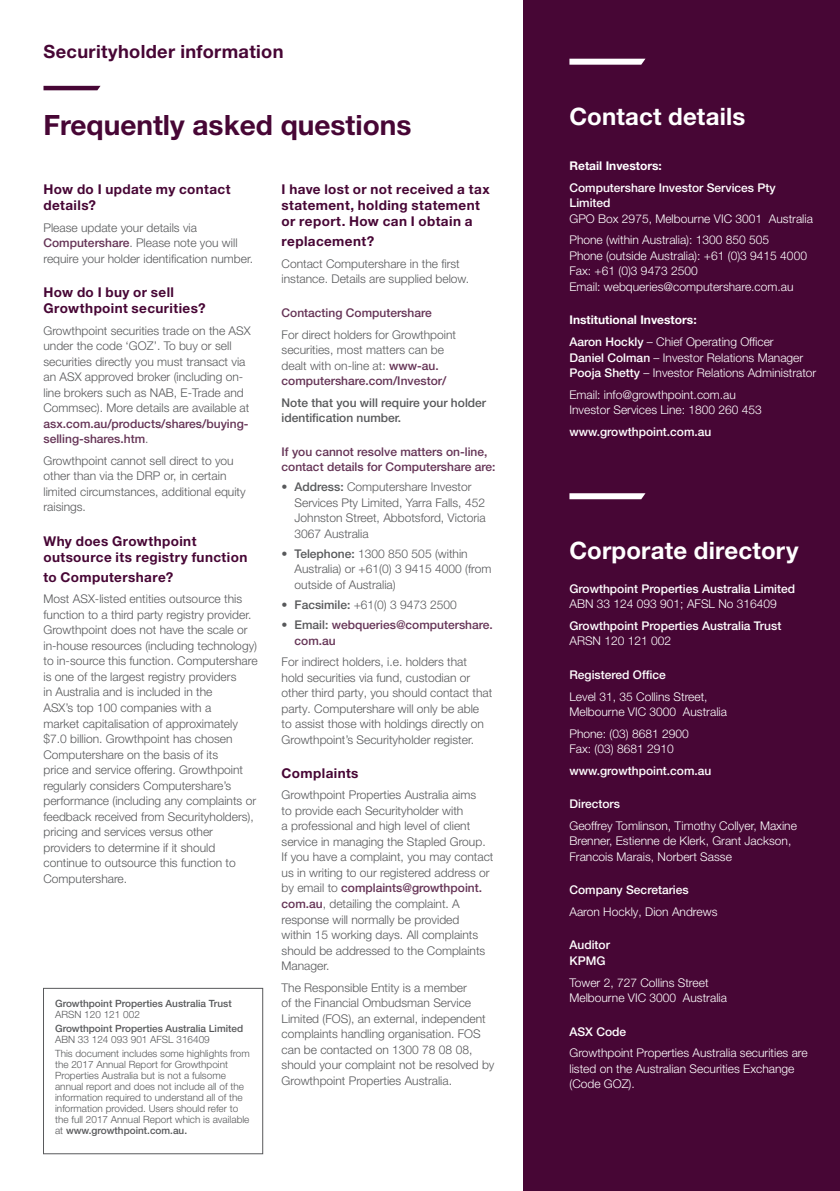
<style>
.page{position:relative;width:840px;height:1191px;background:#fff}
.page>*{position:absolute;margin:0;border:0;box-sizing:border-box;transform-origin:0 0}
.t1{font:700 28px "Helvetica Neue LT Pro";color:#470635}
.t2{font:700 24px "Helvetica Neue LT Pro";letter-spacing:.005em;color:#fff}
.t3{font:700 18.2px "Helvetica Neue LT Pro";letter-spacing:.02em;color:#470635}
.t4{font:700 13.6px/16.2px "Helvetica Neue LT Pro";letter-spacing:.03em;color:#470635}
.t5{font:300 12px/15.6px "Helvetica Neue LT Pro";color:#58595b}
.t6{font:300 12px/15.6px "Helvetica Neue LT Pro";color:#fff}
.t7{font:500 12px/15.6px "Helvetica Neue LT Pro";color:#fff}
.t8{font:500 12px/15.6px "Helvetica Neue LT Pro";color:#653456}
.t9{font:700 12px/21.6px "Helvetica Neue LT Pro";color:#fff}
.t10{font:500 12px/15.6px "Helvetica Neue LT Pro";color:#58595b}
.t11{font:300 10px/11px "Helvetica Neue LT Pro";color:#58595b}
.t12{font:500 10px "Helvetica Neue LT Pro";color:#58595b}
.s1{font-weight:500;color:#653456}
.s2{font-weight:300;color:#58595b}
.s3{font-weight:500}
.s4{font-weight:400;font-stretch:condensed}
.s5{font-weight:400;font-stretch:condensed;color:#58595b}
.s6{color:#58595b}
.s7{font-weight:300}
</style>
<div class="page">
<div style="left:523px;top:0;width:316px;height:1191px;background:#470635"></div>
<svg style="left:569px;top:59px;width:76px;height:6px"></svg>
<svg style="left:569px;top:493px;width:76px;height:6px"></svg>
<div style="left:43px;top:988px;width:220px;height:166px;border:1px solid #58595b"></div>
<svg style="left:43px;top:86px;width:57px;height:4px"></svg>
<h3 class="t3" style="left:43px;top:40px;width:241px">Securityholder information</h3>
<h1 class="t1" style="left:43px;top:108px;width:369px">Frequently asked questions</h1>
<p class="t4" style="left:43px;top:181px;width:188px">How do I update my contact details?</p>
<p class="t5" style="left:43px;top:219px;width:211px">Please update your details via<br><span class="s1">Computershare</span>. Please note you will require your holder identification number.</p>
<p class="t4" style="left:43px;top:284px;width:163px">How do I buy or sell<br>Growthpoint securities?</p>
<p class="t5" style="left:43px;top:322px;width:208px">Growthpoint securities trade on the ASX under the code ‘GOZ’. To buy or sell securities directly you must transact via an ASX approved broker (including on&shy;line brokers such as NAB, E-Trade and Commsec). More details are available at</p>
<p class="t8" style="left:43px;top:415px;width:206px">asx.com.au/products/shares/buying&shy;selling-shares.htm<span class="s2">.</span></p>
<p class="t5" style="left:43px;top:452px;width:204px">Growthpoint cannot sell direct to you other than via the DRP or, in certain limited circumstances, additional equity raisings.</p>
<p class="t4" style="left:43px;top:532px;width:205px">Why does Growthpoint outsource its registry function</p>
<p class="t4" style="left:43px;top:568px;width:131px">to Computershare?</p>
<p class="t5" style="left:43px;top:591px;width:215px">Most ASX-listed entities outsource this function to a third party registry provider.<br>Growthpoint does not have the scale or in-house resources (including technology) to in-source this function. Computershare is one of the largest registry providers<br>in Australia and is included in the<br>ASX’s top 100 companies with a<br>market capitalisation of approximately $7.0 billion. Growthpoint has chosen Computershare on the basis of its<br>price and service offering. Growthpoint regularly considers Computershare’s performance (including any complaints or feedback received from Securityholders), pricing and services versus other providers to determine if it should continue to outsource this function to Computershare.</p>
<p class="t12" style="left:55px;top:997px;width:178px">Growthpoint Properties Australia Trust</p>
<p class="t11" style="left:55px;top:1008px;width:86px">ARSN 120 121 002</p>
<p class="t12" style="left:55px;top:1022px;width:189px">Growthpoint Properties Australia Limited</p>
<p class="t11" style="left:55px;top:1032px;width:196px;line-height:14px">ABN 33 124 093 901 AFSL 316409<br>This document includes some highlights from</p>
<p class="t11" style="left:55px;top:1059px;width:196px">the 2017 Annual Report for Growthpoint Properties Australia but is not a fulsome annual report and does not include all of the information required to understand all of the information provided. Users should refer to the full 2017 Annual Report which is available at <span class="s3">www.growthpoint.com.au.</span></p>
<p class="t4" style="left:281px;top:181px;width:209px">I have lost or not received a tax statement, holding statement or report. How can I obtain a</p>
<p class="t4" style="left:281px;top:233px;width:94px">replacement?</p>
<p class="t5" style="left:281px;top:256px;width:189px">Contact Computershare in the first instance. Details are supplied below.</p>
<p class="t8" style="left:281px;top:305px;width:152px">Contacting Computershare</p>
<p class="t5" style="left:281px;top:326px;width:176px">For direct holders for Growthpoint securities, most matters can be dealt with on-line at: <span class="s1">www-au. computershare.com/Investor/</span></p>
<p class="t10" style="left:281px;top:394px;width:206px">Note that you will require your holder identification number.</p>
<p class="t8" style="left:281px;top:443px;width:215px">If you cannot resolve matters on-line, contact details for Computershare are:</p>
<p class="t5" style="left:294px;top:479px;width:193px;text-indent:-13px"><span class="s4">•</span> <span class="s3">Address:</span> Computershare Investor<br>Services Pty Limited, Yarra Falls, 452<br>Johnston Street, Abbotsford, Victoria<br>3067 Australia</p>
<p class="t5" style="left:294px;top:545px;width:198px;text-indent:-13px"><span class="s4">•</span> <span class="s3">Telephone:</span> 1300 850 505 (within<br>Australia) or +61(0) 3 9415 4000 (from outside of Australia)</p>
<p class="t5" style="left:281px;top:596px;width:177px"><span class="s4">•</span> <span class="s3">Facsimile:</span> +61(0) 3 9473 2500</p>
<p class="t8" style="left:294px;top:617px;width:200px;text-indent:-13px"><span class="s5">•</span> <span class="s6">Email:</span> webqueries@computershare. com.au</p>
<p class="t5" style="left:281px;top:654px;width:212px">For indirect holders, i.e. holders that<br>hold securities via fund, custodian or other third party, you should contact that party. Computershare will only be able to assist those with holdings directly on Growthpoint’s Securityholder register.</p>
<p class="t4" style="left:281px;top:764px;width:78px">Complaints</p>
<p class="t5" style="left:281px;top:787px;width:213px">Growthpoint Properties Australia aims<br>to provide each Securityholder with<br>a professional and high level of client service in managing the Stapled Group.<br>If you have a complaint, you may contact us in writing to our registered address or by email to <span class="s1">complaints@growthpoint. com.au</span>, detailing the complaint. A response will normally be provided<br>within 15 working days. All complaints should be addressed to the Complaints Manager.</p>
<p class="t5" style="left:281px;top:979px;width:214px">The Responsible Entity is a member<br>of the Financial Ombudsman Service Limited (FOS), an external, independent complaints handling organisation. FOS can be contacted on 1300 78 08 08, should your complaint not be resolved by Growthpoint Properties Australia.</p>
<h2 class="t2" style="left:569px;top:101px;width:177px">Contact details</h2>
<p class="t9" style="left:569px;top:155px;width:94px">Retail Investors:</p>
<p class="t7" style="left:569px;top:180px;width:208px">Computershare Investor Services Pty<br>Limited</p>
<p class="t6" style="left:569px;top:207px;width:245px;line-height:21.6px">GPO Box 2975, Melbourne VIC 3001 Australia<br>Phone (within Australia): 1300 850 505</p>
<p class="t6" style="left:569px;top:248px;width:239px">Phone (outside Australia): +61 (0)3 9415 4000<br>Fax: +61 (0)3 9473 2500<br>Email: webqueries@computershare.com.au</p>
<p class="t9" style="left:569px;top:309px;width:206px">Institutional Investors:<br><span class="s3">Aaron Hockly</span> <span class="s7">– Chief Operating Officer</span></p>
<p class="t6" style="left:569px;top:349px;width:248px"><span class="s3">Daniel Colman</span> – Investor Relations Manager<br><span class="s3">Pooja Shetty</span> – Investor Relations Administrator</p>
<p class="t6" style="left:569px;top:386px;width:194px">Email: info@growthpoint.com.au<br>Investor Services Line: 1800 260 453</p>
<p class="t7" style="left:569px;top:423px;width:143px">www.growthpoint.com.au</p>
<h2 class="t2" style="left:569px;top:535px;width:230px">Corporate directory</h2>
<p class="t7" style="left:569px;top:580px;width:227px">Growthpoint Properties Australia Limited</p>
<p class="t6" style="left:569px;top:596px;width:209px">ABN 33 124 093 901; AFSL No 316409</p>
<p class="t7" style="left:569px;top:618px;width:213px">Growthpoint Properties Australia Trust</p>
<p class="t6" style="left:569px;top:633px;width:103px">ARSN 120 121 002</p>
<p class="t7" style="left:569px;top:667px;width:98px">Registered Office</p>
<p class="t6" style="left:569px;top:688px;width:159px">Level 31, 35 Collins Street,<br>Melbourne VIC 3000 Australia</p>
<p class="t6" style="left:569px;top:725px;width:121px">Phone: (03) 8681 2900<br>Fax: (03) 8681 2910</p>
<p class="t7" style="left:569px;top:762px;width:143px">www.growthpoint.com.au</p>
<p class="t7" style="left:569px;top:796px;width:52px">Directors</p>
<p class="t6" style="left:569px;top:817px;width:229px">Geoffrey Tomlinson, Timothy Collyer, Maxine<br>Brenner, Estienne de Klerk, Grant Jackson,<br>Francois Marais, Norbert Sasse</p>
<p class="t7" style="left:569px;top:882px;width:121px">Company Secretaries</p>
<p class="t6" style="left:569px;top:903px;width:149px">Aaron Hockly, Dion Andrews</p>
<p class="t7" style="left:569px;top:937px;width:42px">Auditor<br>KPMG</p>
<p class="t6" style="left:569px;top:974px;width:159px">Tower 2, 727 Collins Street<br>Melbourne VIC 3000 Australia</p>
<p class="t7" style="left:569px;top:1023px;width:58px">ASX Code</p>
<p class="t6" style="left:569px;top:1044px;width:240px">Growthpoint Properties Australia securities are listed on the Australian Securities Exchange (Code GOZ).</p>
</div>
